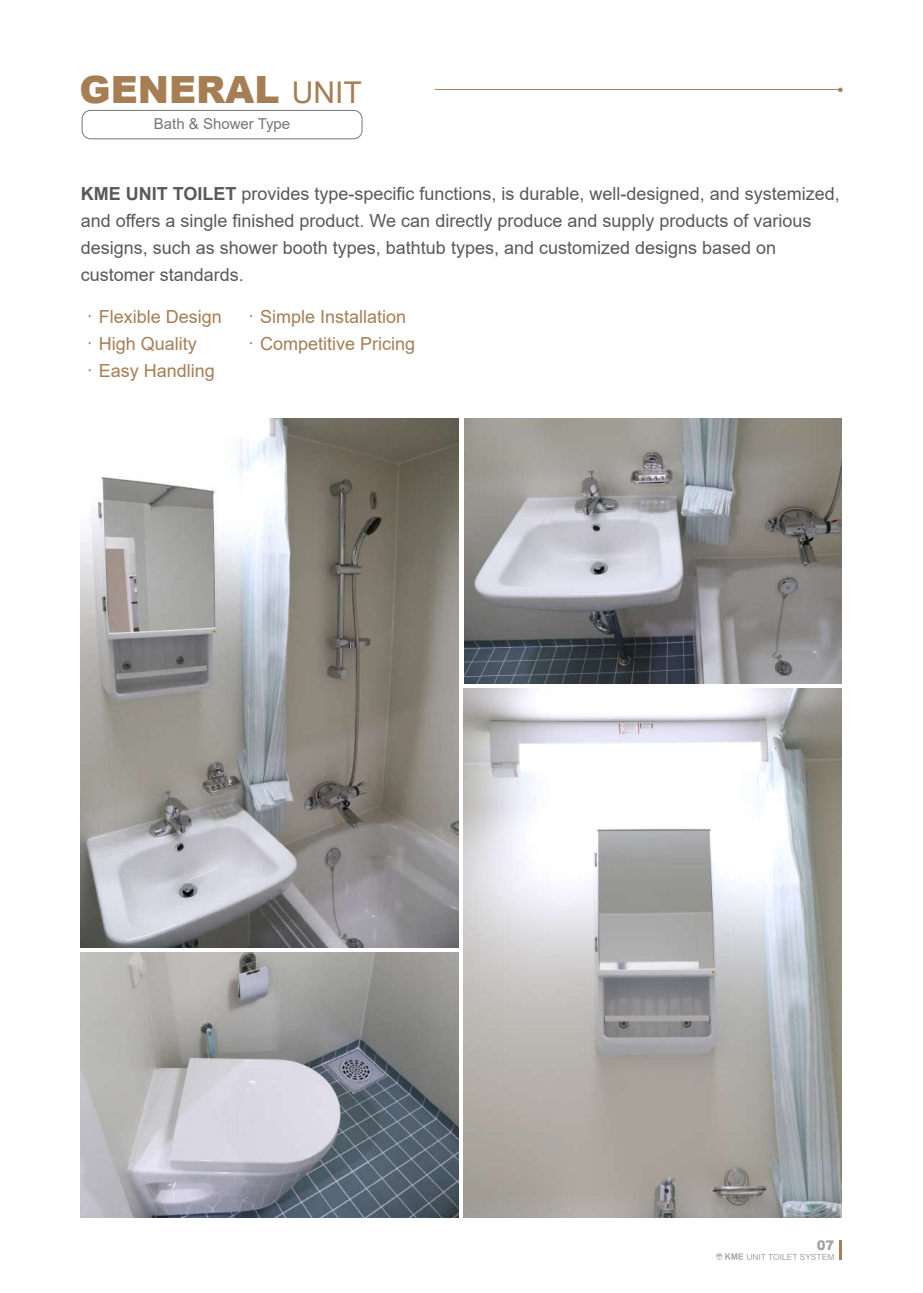
<style>
.page{position:relative;width:923px;height:1293px;background:#fff}
.page>*{position:absolute;margin:0;border:0;box-sizing:border-box;transform-origin:0 0}
.t1{font:900 37.5px "Arial";color:#a57e54}
.t2{font:18px/27px "Arial";color:#595959}
.t3{font:18px/27px "Arial";color:#a57e54}
.t4{font:15px "Arial";color:#757677}
.t5{font:900 13.35px "Arial";color:#a4a3a3}
.t6{font:8.4px "Arial";color:#a5a4a4}
.s1{font-weight:400;font-size:30px}
.s2{font-weight:700}
.s3{font-family:"Adobe Myungjo Std";font-weight:500}
</style>
<div class="page">
<svg style="left:838px;top:88px;width:5px;height:4px"></svg>
<hr style="left:435px;top:89px;width:407px;height:1px;background:#a57e54">
<div style="left:82px;top:110px;width:280px;height:29px;border:1px solid #757677;border-radius:8px"></div>
<img style="left:81px;top:418px;width:378px;height:529px">
<img style="left:464px;top:689px;width:378px;height:529px">
<img style="left:81px;top:953px;width:378px;height:265px">
<img style="left:464px;top:418px;width:378px;height:265px">
<svg style="left:716px;top:1253px;width:27px;height:7px"></svg>
<hr style="left:840px;top:1240px;width:2px;height:20px;background:#a57e54">
<h1 class="t1" style="left:79px;top:63px;width:284px">GENERAL <span class="s1">UNIT</span></h1>
<p class="t4" style="left:154px;top:114px;width:138px">Bath &amp; Shower Type</p>
<p class="t2" style="left:81px;top:180px;width:760px"><span class="s2">KME UNIT TOILET</span> provides type-specific functions, is durable, well-designed, and systemized, and offers a single finished product. We can directly produce and supply products of various designs, such as shower booth types, bathtub types, and customized designs based on customer standards.</p>
<p class="t3" style="left:81px;top:303px;width:143px"><span class="s3">·</span>Flexible Design <span class="s3">·</span>High Quality <span class="s3">·</span>Easy Handling</p>
<p class="t3" style="left:242px;top:303px;width:175px"><span class="s3">·</span>Simple Installation <span class="s3">·</span>Competitive Pricing</p>
<p class="t5" style="left:817px;top:1235px;width:19px">07</p>
<p class="t6" style="left:746px;top:1251px;width:90px">UNIT TOILET SYSTEM</p>
</div>
